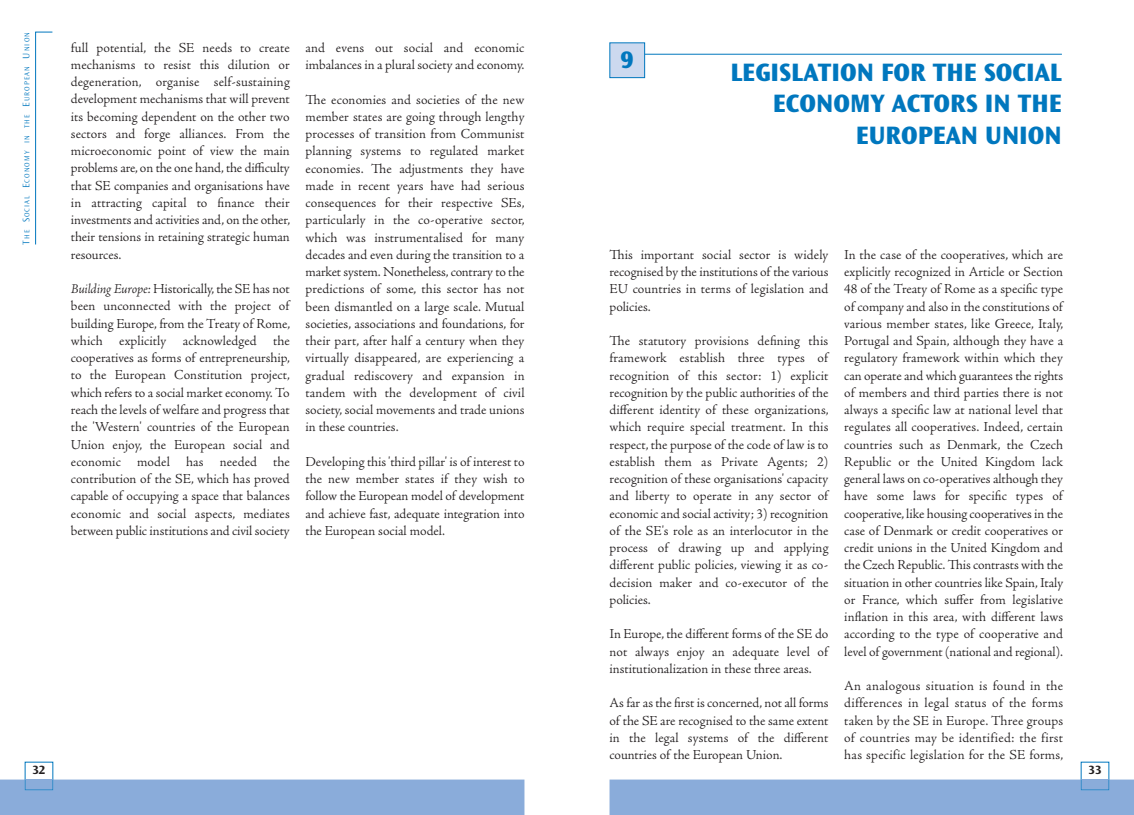
<style>
.page{position:relative;width:1134px;height:815px;background:#fff}
.page>*{position:absolute;margin:0;border:0;box-sizing:border-box;transform-origin:0 0}
.t1{font:800 26.25px/31.5px "Ocean Sans Std";color:#0077be;text-align:right}
.t2{font:800 25px "Ocean Sans Std";color:#0077be}
.t3{font:300 13.75px/17.2px "Adobe Jenson Pro";color:#231f20;text-align:justify}
.t4{font:700 12.5px "Ocean Sans Std";color:#231f20}
.t5{font:300 7.5px "Ocean Sans Std";letter-spacing:.145em;color:#0077be}
.s1{font-size:10px}
.s2{font-style:italic}
</style>
<div class="page">
<hr style="left:620px;top:54px;width:442px;height:1px;background:#0077be">
<div style="left:610px;top:43px;width:34px;height:34px;background:#ccd9ef"></div>
<div style="left:609px;top:43px;width:36px;height:35px;border:1px solid #0077be"></div>
<svg style="left:35px;top:32px;width:18px;height:213px"></svg>
<div style="left:0;top:780px;width:524px;height:35px;background:#8aacda"></div>
<div style="left:609px;top:780px;width:525px;height:35px;background:#8aacda"></div>
<p class="t5" style="left:23px;top:245px;width:214px;rotate:-90deg"><span class="s1">T</span>HE <span class="s1">S</span>OCIAL <span class="s1">E</span>CONOMY IN THE <span class="s1">E</span>UROPEAN <span class="s1">U</span>NION</p>
<p class="t3" style="left:306px;top:40px;width:220px">and evens out social and economic imbalances in a plural society and economy.</p>
<p class="t3" style="left:71px;top:40px;width:221px">full potential, the SE needs to create mechanisms to resist this dilution or degeneration, organise self-sustaining development mechanisms that will prevent its becoming dependent on the other two sectors and forge alliances. From the microeconomic point of view the main problems are, on the one hand, the difficulty that SE companies and organisations have in attracting capital to finance their investments and activities and, on the other, their tensions in retaining strategic human resources.</p>
<p class="t3" style="left:71px;top:282px;width:221px"><span class="s2">Building Europe:</span> Historically, the SE has not been unconnected with the project of building Europe, from the Treaty of Rome, which explicitly acknowledged the cooperatives as forms of entrepreneurship, to the European Constitution project, which refers to a social market economy. To reach the levels of welfare and progress that the 'Western' countries of the European Union enjoy, the European social and economic model has needed the contribution of the SE, which has proved capable of occupying a space that balances economic and social aspects, mediates between public institutions and civil society</p>
<p class="t3" style="left:306px;top:92px;width:221px">The economies and societies of the new member states are going through lengthy processes of transition from Communist planning systems to regulated market economies. The adjustments they have made in recent years have had serious consequences for their respective SEs, particularly in the co-operative sector, which was instrumentalised for many decades and even during the transition to a market system. Nonetheless, contrary to the predictions of some, this sector has not been dismantled on a large scale. Mutual societies, associations and foundations, for their part, after half a century when they virtually disappeared, are experiencing a gradual rediscovery and expansion in tandem with the development of civil society, social movements and trade unions in these countries.</p>
<p class="t3" style="left:306px;top:454px;width:220px">Developing this 'third pillar' is of interest to the new member states if they wish to follow the European model of development and achieve fast, adequate integration into the European social model.</p>
<p class="t4" style="left:32px;top:765px;width:14px">32</p>
<h2 class="t2" style="left:621px;top:45px;width:15px">9</h2>
<h1 class="t1" style="left:730px;top:56px;width:333px">LEGISLATION FOR THE SOCIAL<br>ECONOMY ACTORS IN THE<br>EUROPEAN UNION</h1>
<p class="t3" style="left:609px;top:247px;width:220px">This important social sector is widely recognised by the institutions of the various EU countries in terms of legislation and policies.</p>
<p class="t3" style="left:609px;top:333px;width:221px">The statutory provisions defining this framework establish three types of recognition of this sector: 1) explicit recognition by the public authorities of the different identity of these organizations, which require special treatment. In this respect, the purpose of the code of law is to establish them as Private Agents; 2) recognition of these organisations' capacity and liberty to operate in any sector of economic and social activity; 3) recognition of the SE's role as an interlocutor in the process of drawing up and applying different public policies, viewing it as co&shy;decision maker and co-executor of the policies.</p>
<p class="t3" style="left:609px;top:627px;width:220px">In Europe, the different forms of the SE do not always enjoy an adequate level of institutionalization in these three areas.</p>
<p class="t3" style="left:609px;top:696px;width:220px">As far as the first is concerned, not all forms of the SE are recognised to the same extent in the legal systems of the different countries of the European Union.</p>
<p class="t3" style="left:844px;top:247px;width:221px">In the case of the cooperatives, which are explicitly recognized in Article or Section 48 of the Treaty of Rome as a specific type of company and also in the constitutions of various member states, like Greece, Italy, Portugal and Spain, although they have a regulatory framework within which they can operate and which guarantees the rights of members and third parties there is not always a specific law at national level that regulates all cooperatives. Indeed, certain countries such as Denmark, the Czech Republic or the United Kingdom lack general laws on co-operatives although they have some laws for specific types of cooperative, like housing cooperatives in the case of Denmark or credit cooperatives or credit unions in the United Kingdom and the Czech Republic. This contrasts with the situation in other countries like Spain, Italy or France, which suffer from legislative inflation in this area, with different laws according to the type of cooperative and level of government (national and regional).</p>
<p class="t3" style="left:844px;top:678px;width:221px">An analogous situation is found in the differences in legal status of the forms taken by the SE in Europe. Three groups of countries may be identified: the first has specific legislation for the SE forms,</p>
<p class="t4" style="left:1088px;top:765px;width:14px">33</p>
</div>
